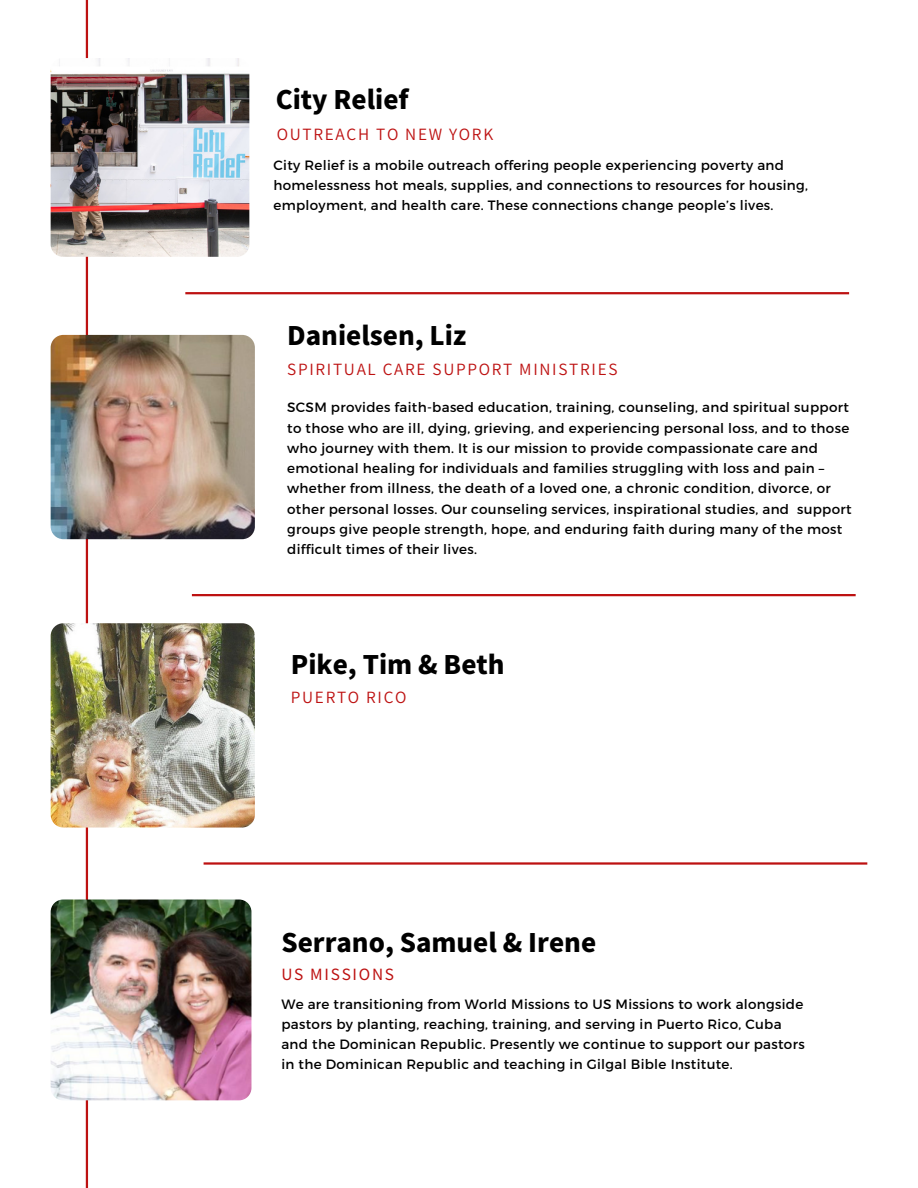
<style>
.page{position:relative;width:918px;height:1188px;background:#fff}
.page>*{position:absolute;margin:0;border:0;box-sizing:border-box;transform-origin:0 0}
.t1{font:800 25.5px "Source Han Sans JP";color:#000}
.t2{font:15.45px "Source Han Sans JP";letter-spacing:.11em;color:#bd1111}
.t3{font:15.45px "Source Han Sans JP";letter-spacing:.11em;color:#bd1111}
.t4{font:13.5px/20.2px "Montserrat";letter-spacing:.025em;color:#000}
</style>
<div class="page">
<hr style="left:86px;top:0;width:2px;height:1188px;background:#bd1111">
<img style="left:51px;top:623px;width:204px;height:205px;border-radius:13px">
<img style="left:51px;top:335px;width:204px;height:204px;border-radius:13px">
<hr style="left:192px;top:594px;width:664px;height:2px;background:#bd1111">
<img style="left:51px;top:58px;width:198px;height:199px;border-radius:12px">
<hr style="left:185px;top:292px;width:664px;height:2px;background:#bd1111">
<img style="left:51px;top:900px;width:200px;height:200px;border-radius:12px">
<hr style="left:204px;top:862px;width:663px;height:3px;background:#bd1111">
<h1 class="t1" style="left:276px;top:79px;width:134px">City Relief</h1>
<p class="t2" style="left:277px;top:122px;width:218px">OUTREACH TO NEW YORK</p>
<p class="t4" style="left:273px;top:154px;width:536px">City Relief is a mobile outreach offering people experiencing poverty and homelessness hot meals, supplies, and connections to resources for housing, employment, and health care. These connections change people’s lives.</p>
<h1 class="t1" style="left:287px;top:315px;width:181px">Danielsen, Liz</h1>
<p class="t2" style="left:287px;top:357px;width:332px">SPIRITUAL CARE SUPPORT MINISTRIES</p>
<p class="t4" style="left:287px;top:397px;width:566px">SCSM provides faith-based education, training, counseling, and spiritual support to those who are ill, dying, grieving, and experiencing personal loss, and to those who journey with them. It is our mission to provide compassionate care and emotional healing for individuals and families struggling with loss and pain – whether from illness, the death of a loved one, a chronic condition, divorce, or other personal losses. Our counseling services, inspirational studies, and support groups give people strength, hope, and enduring faith during many of the most difficult times of their lives.</p>
<h1 class="t1" style="left:291px;top:645px;width:215px">Pike, Tim &amp; Beth</h1>
<p class="t2" style="left:291px;top:685px;width:117px">PUERTO RICO</p>
<h1 class="t1" style="left:281px;top:922px;width:316px">Serrano, Samuel &amp; Irene</h1>
<p class="t3" style="left:281px;top:962px;width:114px">US MISSIONS</p>
<p class="t4" style="left:281px;top:993px;width:525px">We are transitioning from World Missions to US Missions to work alongside pastors by planting, reaching, training, and serving in Puerto Rico, Cuba and the Dominican Republic. Presently we continue to support our pastors in the Dominican Republic and teaching in Gilgal Bible Institute.</p>
</div>
